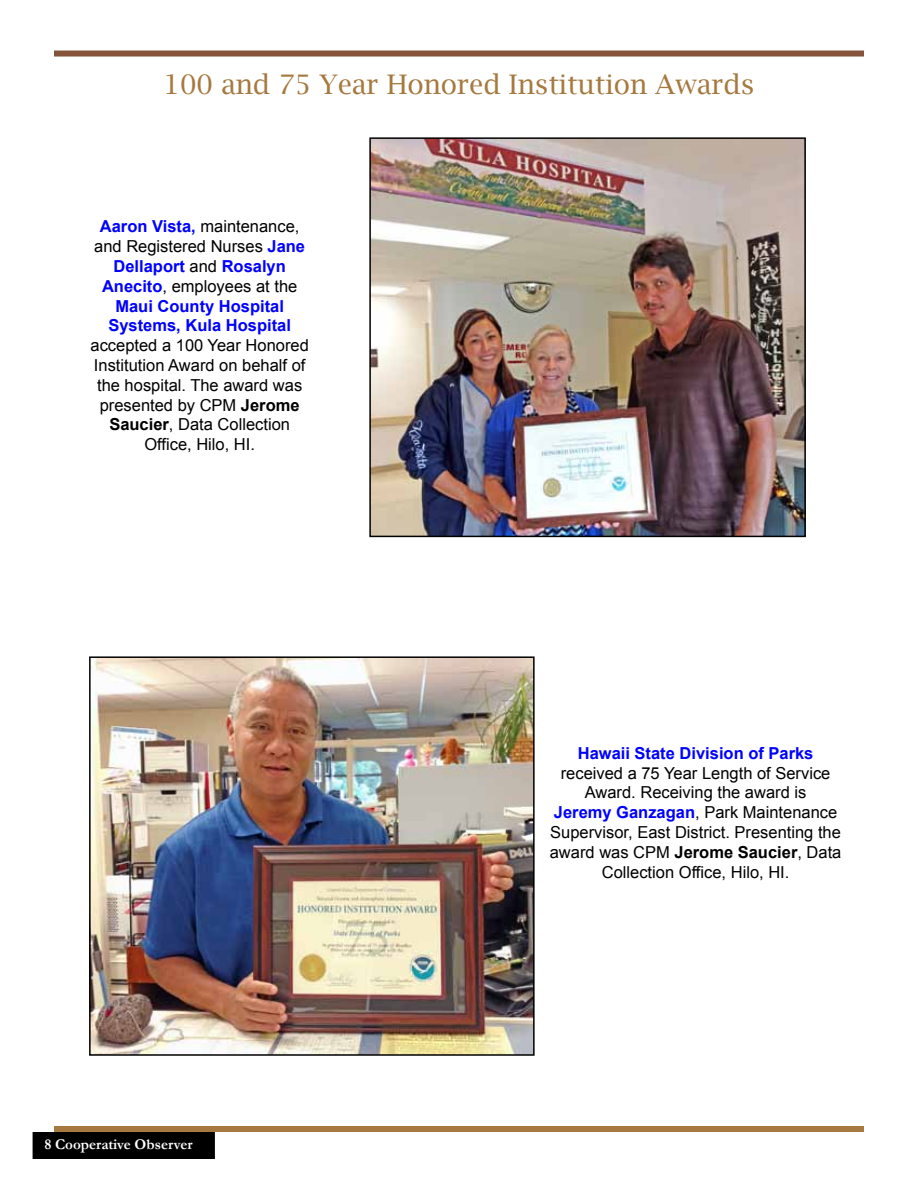
<style>
.page{position:relative;width:918px;height:1188px;background:#fff}
.page>*{position:absolute;margin:0;border:0;box-sizing:border-box;transform-origin:0 0}
.t1{font:27px "Lucida Bright";color:#a5793f}
.t2{font:16.5px/19.8px "Arial";color:#000;text-align:center}
.t3{font:700 16.5px/19.8px "Arial";color:#00f;text-align:center}
.t4{font:700 15px "Garamond";color:#fff}
.s1{font-weight:400;color:#000}
.s2{font-weight:700}
.s3{font-weight:700;color:#00f}
</style>
<div class="page">
<div style="left:33px;top:1133px;width:181px;height:25px;background:#000"></div>
<div style="left:33px;top:1132px;width:182px;height:27px;border:2px solid #000"></div>
<div style="left:54px;top:1126px;width:810px;height:6px;background:#a5793f"></div>
<img style="left:92px;top:659px;width:440px;height:394px">
<div style="left:89px;top:656px;width:446px;height:400px;border:2px solid #000"></div>
<img style="left:372px;top:140px;width:431px;height:394px">
<div style="left:369px;top:137px;width:437px;height:400px;border:2px solid #000"></div>
<div style="left:54px;top:51px;width:810px;height:6px;background:#845339"></div>
<h1 class="t1" style="left:164px;top:69px;width:592px">100 and 75 Year Honored Institution Awards</h1>
<p class="t3" style="left:94px;top:217px;width:212px">Aaron Vista, <span class="s1">maintenance, and Registered Nurses</span> Jane<br>Dellaport <span class="s1">and</span> Rosalyn<br>Anecito<span class="s1">, employees at the<br></span>Maui County Hospital<br>Systems, Kula Hospital</p>
<p class="t2" style="left:91px;top:336px;width:220px">accepted a 100 Year Honored<br>Institution Award on behalf of the hospital. The award was presented by CPM <span class="s2">Jerome<br>Saucier</span>, Data Collection<br>Office, Hilo, HI.</p>
<p class="t4" style="left:44px;top:1134px;width:150px">8 Cooperative Observer</p>
<p class="t3" style="left:578px;top:744px;width:237px">Hawaii State Division of Parks</p>
<p class="t2" style="left:550px;top:763px;width:293px">received a 75 Year Length of Service Award. Receiving the award is<br><span class="s3">Jeremy Ganzagan</span>, Park Maintenance Supervisor, East District. Presenting the award was CPM <span class="s2">Jerome Saucier</span>, Data Collection Office, Hilo, HI.</p>
</div>
